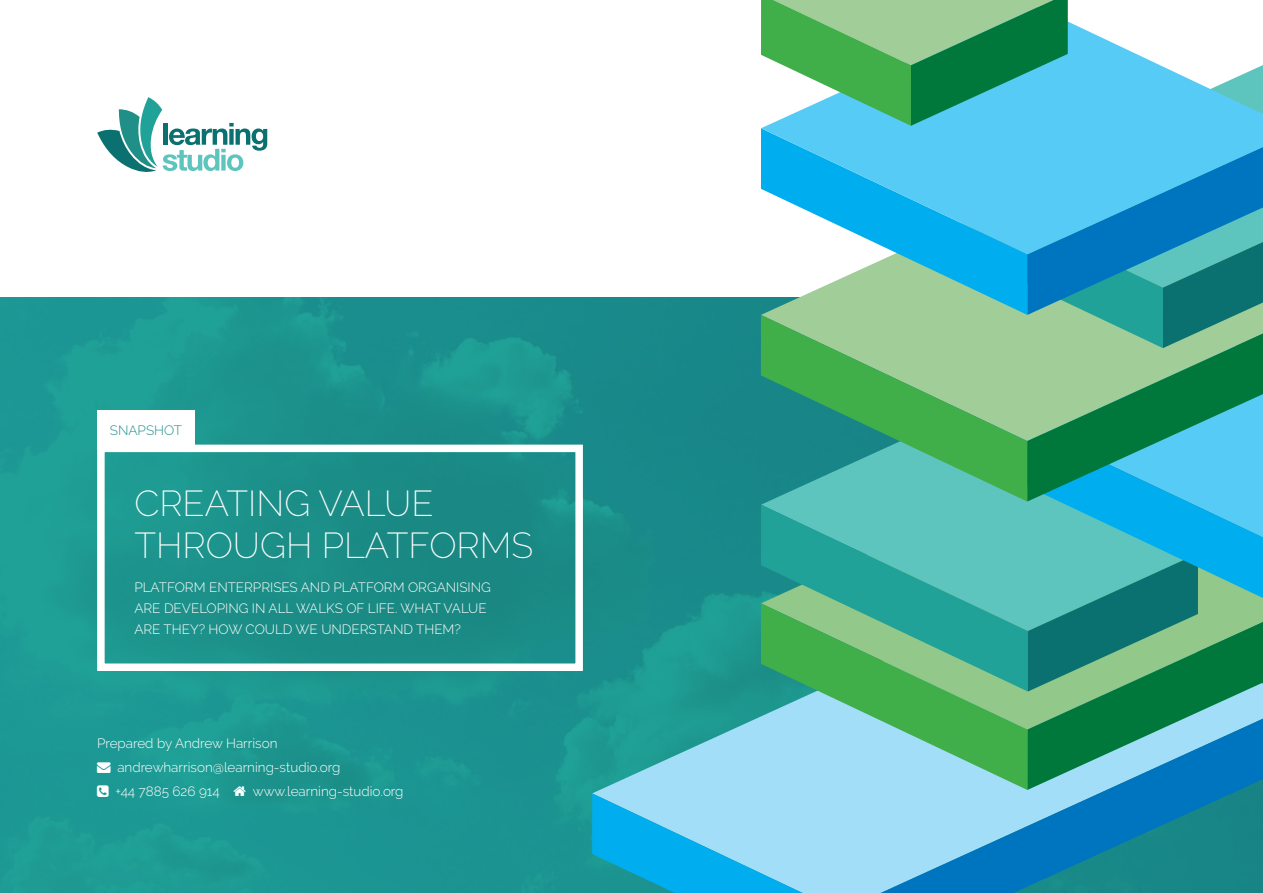
<style>
.page{position:relative;width:1263px;height:893px;background:#fff}
.page>*{position:absolute;margin:0;border:0;box-sizing:border-box;transform-origin:0 0}
.Cover_Title{font:200 36px/42px "Raleway";color:#fff}
.t1{font:300 13.5px/21px "Raleway";color:#fff}
.t2{font:300 13.5px "Raleway";color:#1f8f88}
</style>
<div class="page">
<img style="left:0;top:298px;width:761px;height:595px">
<svg style="left:97px;top:97px;width:170px;height:75px"></svg>
<svg style="left:592px;top:584px;width:289px;height:309px;background:#49aeb2"></svg>
<svg style="left:592px;top:793px;width:210px;height:100px;background:#51c3eb"></svg>
<svg style="left:881px;top:790px;width:382px;height:103px;background:#389abb"></svg>
<svg style="left:761px;top:691px;width:266px;height:99px;background:#7ccab4"></svg>
<svg style="left:761px;top:505px;width:266px;height:186px;background:#4ab394"></svg>
<svg style="left:1027px;top:598px;width:236px;height:192px;background:#3a9885"></svg>
<svg style="left:997px;top:502px;width:266px;height:96px;background:#39b6c8"></svg>
<svg style="left:761px;top:315px;width:211px;height:187px;background:#55b181"></svg>
<svg style="left:761px;top:254px;width:211px;height:61px;fill:#a0cd98"></svg>
<svg style="left:972px;top:254px;width:291px;height:248px;background:#46a895"></svg>
<svg style="left:761px;top:21px;width:502px;height:233px;background:#59c4ec"></svg>
<svg style="left:761px;top:0;width:307px;height:126px;background:#5ab48a"></svg>
<div style="left:97px;top:410px;width:97px;height:38px;background:#fff"></div>
<div style="left:97px;top:445px;width:486px;height:226px;border:8px solid #fff"></div>
<svg style="left:97px;top:785px;width:12px;height:12px"></svg>
<svg style="left:234px;top:786px;width:12px;height:10px"></svg>
<p class="t2" style="left:110px;top:423px;width:74px">SNAPSHOT</p>
<p class="Cover_Title" style="left:134px;top:482px;width:400px">CREATING VALUE<br>THROUGH PLATFORMS</p>
<p class="t1" style="left:134px;top:576px;width:358px">PLATFORM ENTERPRISES AND PLATFORM ORGANISING<br>ARE DEVELOPING IN ALL WALKS OF LIFE. WHAT VALUE<br>ARE THEY? HOW COULD WE UNDERSTAND THEM?</p>
<p class="t1" style="left:97px;top:732px;width:182px">Prepared by Andrew Harrison</p>
<p class="t1" style="left:116px;top:755px;width:226px;line-height:24px;text-indent:-19px">→ andrewharrison@learning-studio.org +44 7885 626 914</p>
<p class="t1" style="left:253px;top:780px;width:152px">www.learning-studio.org</p>
</div>
